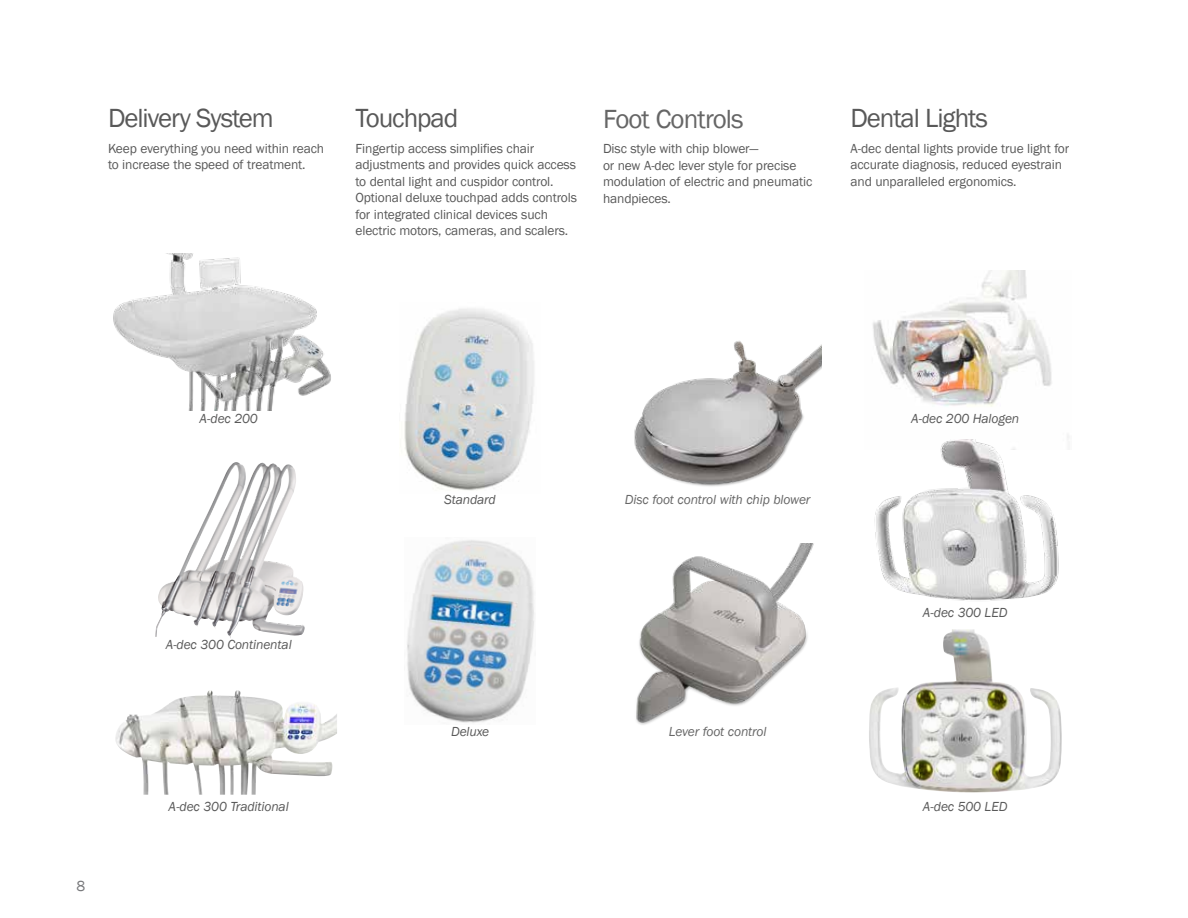
<style>
.page{position:relative;width:1188px;height:918px;background:#fff}
.page>*{position:absolute;margin:0;border:0;box-sizing:border-box;transform-origin:0 0}
.t1{font:27px "Franklin Gothic";letter-spacing:-.04em;color:#595959}
.t2{font:27px "Franklin Gothic";letter-spacing:-.03em;color:#666}
.t3{font:15px "Franklin Gothic";color:#77787b}
.t4{font:13.5px/16.5px "Franklin Gothic";letter-spacing:-.01em;color:#595959}
.t5{font:italic 13.5px "Franklin Gothic";letter-spacing:-.01em;color:#595959}
.t6{font:italic 13.5px "Franklin Gothic";letter-spacing:-.01em;color:#666}
</style>
<div class="page">
<img style="left:873px;top:271px;width:196px;height:167px">
<img style="left:407px;top:540px;width:127px;height:183px">
<img style="left:404px;top:308px;width:130px;height:183px">
<img style="left:636px;top:544px;width:178px;height:181px">
<img style="left:634px;top:341px;width:187px;height:146px">
<img style="left:874px;top:439px;width:185px;height:162px">
<img style="left:869px;top:629px;width:193px;height:164px">
<img style="left:113px;top:254px;width:218px;height:156px">
<img style="left:155px;top:462px;width:96px;height:176px">
<img style="left:115px;top:690px;width:142px;height:105px">
<h1 class="t1" style="left:108px;top:101px;width:167px">Delivery System</h1>
<p class="t4" style="left:108px;top:140px;width:218px">Keep everything you need within reach to increase the speed of treatment.</p>
<h1 class="t1" style="left:356px;top:101px;width:104px">Touchpad</h1>
<p class="t4" style="left:356px;top:140px;width:223px">Fingertip access simplifies chair adjustments and provides quick access to dental light and cuspidor control.<br>Optional deluxe touchpad adds controls for integrated clinical devices such electric motors, cameras, and scalers.</p>
<h1 class="t2" style="left:603px;top:102px;width:142px">Foot Controls</h1>
<p class="t4" style="left:603px;top:141px;width:211px">Disc style with chip blower—<br>or new A-dec lever style for precise modulation of electric and pneumatic handpieces.</p>
<h1 class="t1" style="left:850px;top:101px;width:139px">Dental Lights</h1>
<p class="t4" style="left:850px;top:140px;width:220px">A-dec dental lights provide true light for accurate diagnosis, reduced eyestrain and unparalleled ergonomics.</p>
<p class="t5" style="left:200px;top:410px;width:60px">A-dec 200</p>
<p class="t3" style="left:77px;top:877px;width:10px">8</p>
<p class="t5" style="left:166px;top:636px;width:128px">A-dec 300 Continental</p>
<p class="t5" style="left:169px;top:798px;width:122px">A-dec 300 Traditional</p>
<p class="t5" style="left:444px;top:491px;width:53px">Standard</p>
<p class="t5" style="left:451px;top:723px;width:40px">Deluxe</p>
<p class="t6" style="left:625px;top:491px;width:187px">Disc foot control with chip blower</p>
<p class="t6" style="left:669px;top:723px;width:99px">Lever foot control</p>
<p class="t5" style="left:911px;top:410px;width:110px">A-dec 200 Halogen</p>
<p class="t5" style="left:923px;top:604px;width:86px">A-dec 300 LED</p>
<p class="t5" style="left:923px;top:798px;width:86px">A-dec 500 LED</p>
</div>
